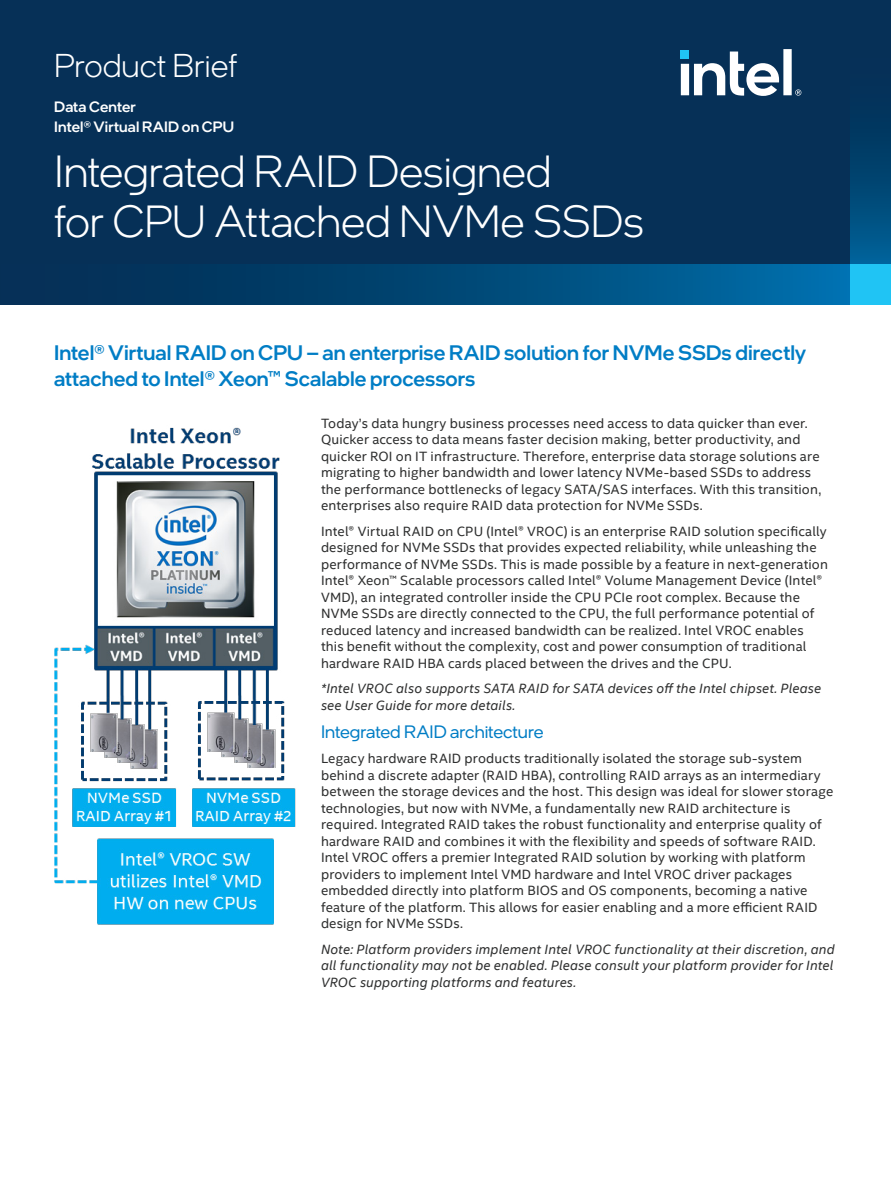
<style>
.page{position:relative;width:891px;height:1188px;background:#fff}
.page>*{position:absolute;margin:0;border:0;box-sizing:border-box;transform-origin:0 0}
.t1{font:300 45px/49.5px "Intel One Display";letter-spacing:-.005em;color:#fff}
.t2{font:300 33px "Intel One Display";color:#fff}
.t3{font:500 21px/25.2px "Intel One Display";color:#007dc5}
.t4{font:18px "Intel One Display";color:#007dc5}
.t5{font:500 15px/19.2px "Intel One Display";letter-spacing:.01em;color:#fff}
.t6{font:13.5px/16.5px "Intel Clear";letter-spacing:.01em;color:#2e2f2f}
.t7{font:italic 13.5px/16.5px "Intel Clear";letter-spacing:.01em;color:#2e2f2f}
</style>
<div class="page">
<div style="left:0;top:0;width:891px;height:305px;background:#063057"></div>
<img style="left:54px;top:427px;width:242px;height:498px">
<div style="left:0;top:264px;width:891px;height:41px;background:linear-gradient(to right,#03274a,#006faa)"></div>
<svg style="left:850px;top:133px;width:41px;height:131px"></svg>
<svg style="left:681px;top:49px;width:120px;height:47px"></svg>
<div style="left:850px;top:264px;width:41px;height:41px;background:#20c4f4"></div>
<h2 class="t2" style="left:54px;top:45px;width:185px">Product Brief</h2>
<p class="t5" style="left:54px;top:97px;width:181px">Data Center<br>Intel® Virtual RAID on CPU</p>
<h1 class="t1" style="left:54px;top:146px;width:591px">Integrated RAID Designed<br>for CPU Attached NVMe SSDs</h1>
<h3 class="t3" style="left:54px;top:340px;width:754px">Intel® Virtual RAID on CPU – an enterprise RAID solution for NVMe SSDs directly attached to Intel® Xeon™ Scalable processors</h3>
<p class="t6" style="left:321px;top:414px;width:502px">Today’s data hungry business processes need access to data quicker than ever.<br>Quicker access to data means faster decision making, better productivity, and quicker ROI on IT infrastructure. Therefore, enterprise data storage solutions are migrating to higher bandwidth and lower latency NVMe-based SSDs to address the performance bottlenecks of legacy SATA/SAS interfaces. With this transition, enterprises also require RAID data protection for NVMe SSDs.</p>
<p class="t6" style="left:321px;top:522px;width:509px">Intel® Virtual RAID on CPU (Intel® VROC) is an enterprise RAID solution specifically designed for NVMe SSDs that provides expected reliability, while unleashing the performance of NVMe SSDs. This is made possible by a feature in next-generation Intel® Xeon™ Scalable processors called Intel® Volume Management Device (Intel® VMD), an integrated controller inside the CPU PCIe root complex. Because the NVMe SSDs are directly connected to the CPU, the full performance potential of reduced latency and increased bandwidth can be realized. Intel VROC enables this benefit without the complexity, cost and power consumption of traditional hardware RAID HBA cards placed between the drives and the CPU.</p>
<p class="t7" style="left:321px;top:680px;width:502px">*Intel VROC also supports SATA RAID for SATA devices off the Intel chipset. Please see User Guide for more details.</p>
<h3 class="t4" style="left:321px;top:721px;width:224px">Integrated RAID architecture</h3>
<p class="t6" style="left:321px;top:750px;width:514px">Legacy hardware RAID products traditionally isolated the storage sub-system behind a discrete adapter (RAID HBA), controlling RAID arrays as an intermediary between the storage devices and the host. This design was ideal for slower storage technologies, but now with NVMe, a fundamentally new RAID architecture is required. Integrated RAID takes the robust functionality and enterprise quality of hardware RAID and combines it with the flexibility and speeds of software RAID.<br>Intel VROC offers a premier Integrated RAID solution by working with platform providers to implement Intel VMD hardware and Intel VROC driver packages embedded directly into platform BIOS and OS components, becoming a native feature of the platform. This allows for easier enabling and a more efficient RAID design for NVMe SSDs.</p>
<p class="t7" style="left:321px;top:941px;width:515px;text-align:justify">Note: Platform providers implement Intel VROC functionality at their discretion, and all functionality may not be enabled. Please consult your platform provider for Intel VROC supporting platforms and features.</p>
</div>
